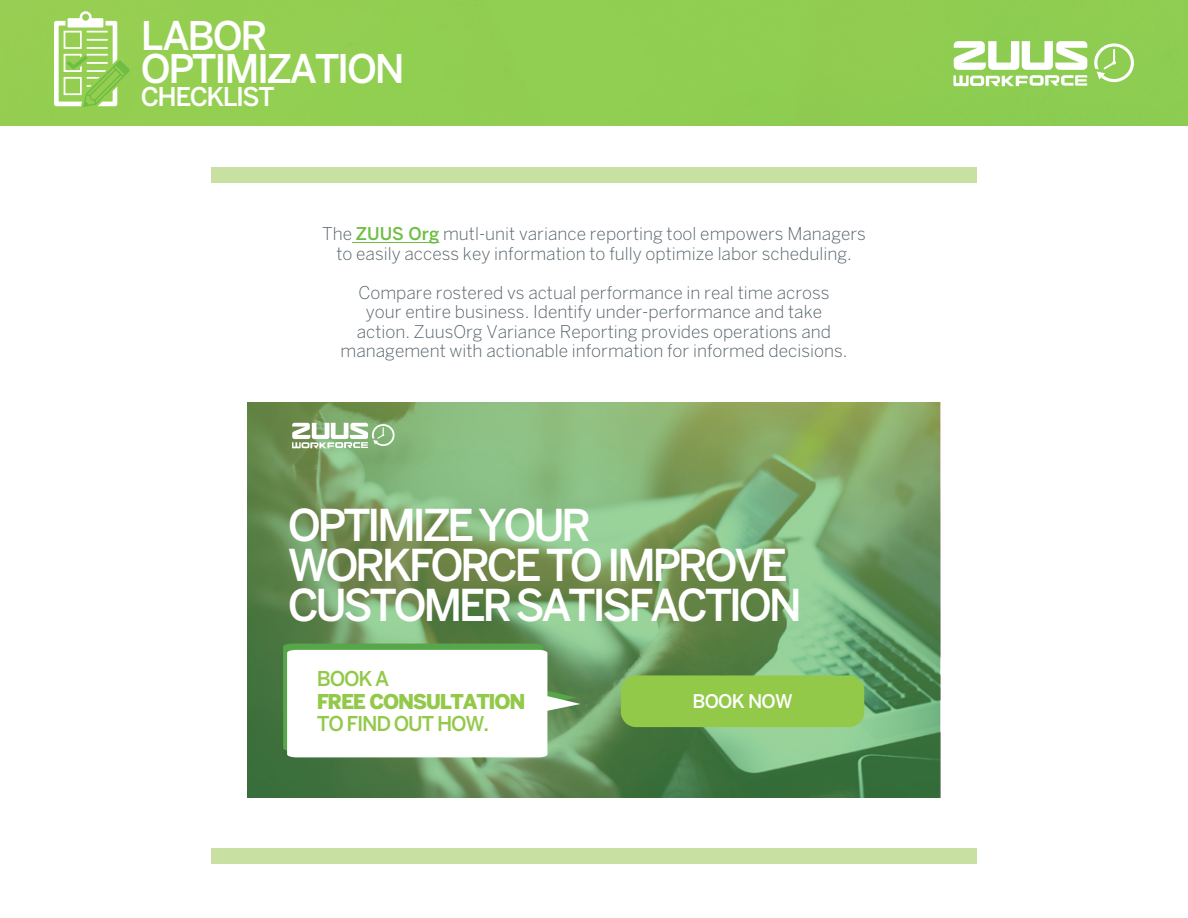
<style>
.page{position:relative;width:1188px;height:918px;background:#fff}
.page>*{position:absolute;margin:0;border:0;box-sizing:border-box;transform-origin:0 0}
.t1{font:500 43.5px/40px "Benton Sans";letter-spacing:-.08em;color:#fff}
.t2{font:500 39.15px/33.3px "Benton Sans";letter-spacing:-.06em;color:#fff}
.t3{font:500 25.65px "Benton Sans";letter-spacing:-.06em;color:#fff}
.t4{font:500 20.25px "Benton Sans";letter-spacing:-.06em;color:#93c949}
.t5{font:900 20.25px "Benton Sans";letter-spacing:-.06em;color:#93c949}
.t6{font:500 18.75px "Benton Sans";letter-spacing:-.04em;color:#fff}
.t7{font:300 17.4px/19.5px "Benton Sans";color:#56636a;text-align:center}
.s1{font-weight:500;color:#6fbe44}
</style>
<div class="page">
<hr style="left:352px;top:242px;width:87px;height:1px;background:#6fbe44">
<div style="left:211px;top:167px;width:766px;height:16px;background:#c8e1a2"></div>
<div style="left:211px;top:848px;width:766px;height:16px;background:#c8e1a2"></div>
<img style="left:248px;top:402px;width:693px;height:396px">
<div style="left:621px;top:675px;width:243px;height:52px;background:#93c949;border-radius:15px"></div>
<svg style="left:283px;top:644px;width:298px;height:113px"></svg>
<svg style="left:292px;top:423px;width:109px;height:34px"></svg>
<div style="left:0;top:0;width:1188px;height:126px;background:#90ce51"></div>
<svg style="left:54px;top:11px;width:76px;height:96px"></svg>
<svg style="left:1094px;top:43px;width:40px;height:39px"></svg>
<svg style="left:953px;top:41px;width:134px;height:45px"></svg>
<h2 class="t2" style="left:141px;top:19px;width:265px">LABOR<br>OPTIMIZATION</h2>
<h3 class="t3" style="left:141px;top:81px;width:135px">CHECKLIST</h3>
<p class="t7" style="left:322px;top:224px;width:545px">The <span class="s1">ZUUS Org</span> mutl-unit variance reporting tool empowers Managers to easily access key information to fully optimize labor scheduling.</p>
<p class="t7" style="left:341px;top:282px;width:508px">Compare rostered vs actual performance in real time across your entire business. Identify under-performance and take action. ZuusOrg Variance Reporting provides operations and management with actionable information for informed decisions.</p>
<h1 class="t1" style="left:288px;top:505px;width:516px">OPTIMIZE YOUR<br>WORKFORCE TO IMPROVE<br>CUSTOMER SATISFACTION</h1>
<p class="t4" style="left:317px;top:667px;width:74px">BOOK A</p>
<p class="t5" style="left:317px;top:689px;width:210px">FREE CONSULTATION</p>
<p class="t4" style="left:317px;top:712px;width:174px">TO FIND OUT HOW.</p>
<p class="t6" style="left:692px;top:690px;width:102px">BOOK NOW</p>
</div>
